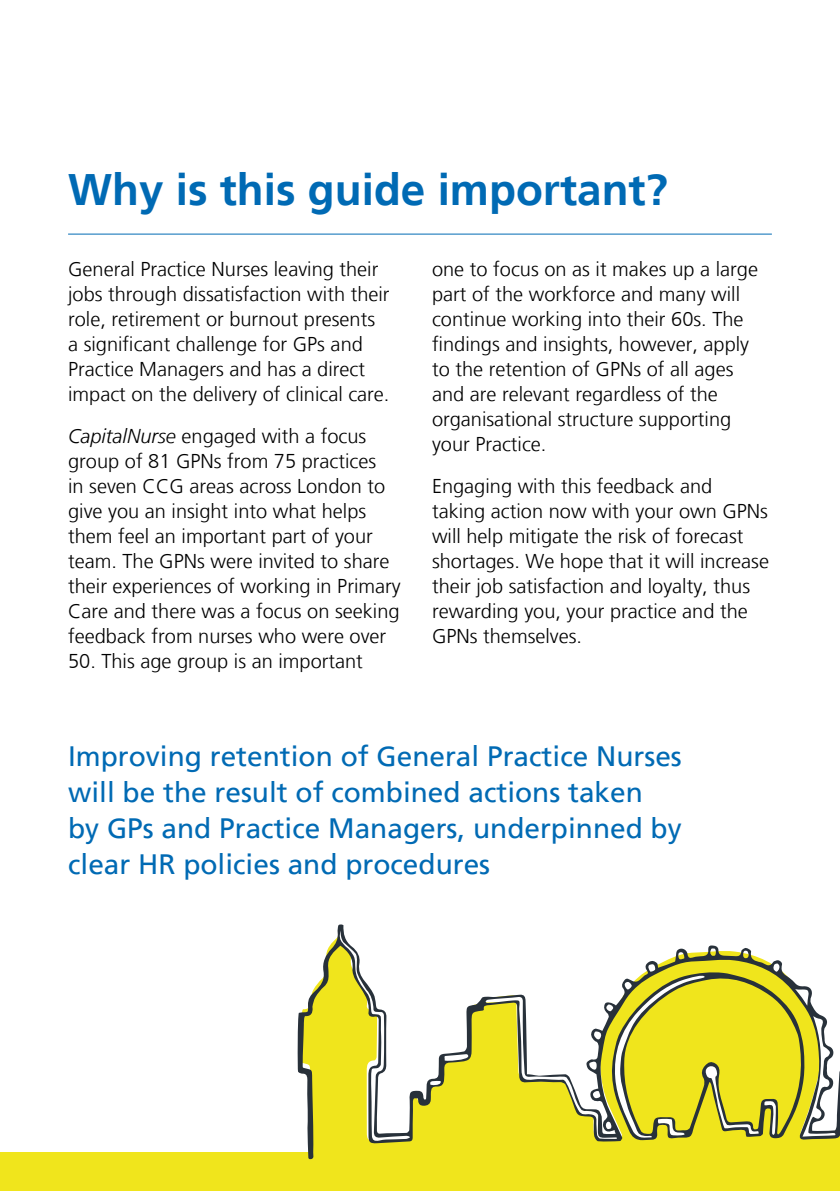
<style>
.page{position:relative;width:840px;height:1191px;background:#fff}
.page>*{position:absolute;margin:0;border:0;box-sizing:border-box;transform-origin:0 0}
.t1{font:700 44px "Frutiger LT";color:#006ab4}
.t2{font:28px/36px "Frutiger LT";color:#006ab4}
.t3{font:300 20px/25px "Frutiger LT";color:#000}
.s1{font-style:italic}
</style>
<div class="page">
<hr style="left:839px;top:0;width:1px;height:1191px;background:#eaeef9">
<div style="left:0;top:1152px;width:839px;height:39px;background:#f0e51c"></div>
<hr style="left:68px;top:234px;width:703px;height:1px;background:#006ab4">
<svg style="left:297px;top:924px;width:542px;height:235px"></svg>
<h1 class="t1" style="left:68px;top:164px;width:600px">Why is this guide important?</h1>
<p class="t3" style="left:68px;top:256px;width:323px">General Practice Nurses leaving their jobs through dissatisfaction with their role, retirement or burnout presents a significant challenge for GPs and Practice Managers and has a direct impact on the delivery of clinical care.</p>
<p class="t3" style="left:68px;top:423px;width:334px"><span class="s1">CapitalNurse</span> engaged with a focus group of 81 GPNs from 75 practices<br>in seven CCG areas across London to give you an insight into what helps them feel an important part of your team. The GPNs were invited to share their experiences of working in Primary Care and there was a focus on seeking feedback from nurses who were over</p>
<p class="t3" style="left:68px;top:648px;width:296px">50. This age group is an important</p>
<p class="t3" style="left:432px;top:256px;width:327px">one to focus on as it makes up a large part of the workforce and many will continue working into their 60s. The findings and insights, however, apply to the retention of GPNs of all ages and are relevant regardless of the organisational structure supporting your Practice.</p>
<p class="t3" style="left:432px;top:473px;width:338px">Engaging with this feedback and taking action now with your own GPNs will help mitigate the risk of forecast shortages. We hope that it will increase their job satisfaction and loyalty, thus rewarding you, your practice and the GPNs themselves.</p>
<h2 class="t2" style="left:68px;top:738px;width:615px">Improving retention of General Practice Nurses will be the result of combined actions taken<br>by GPs and Practice Managers, underpinned by clear HR policies and procedures</h2>
</div>
